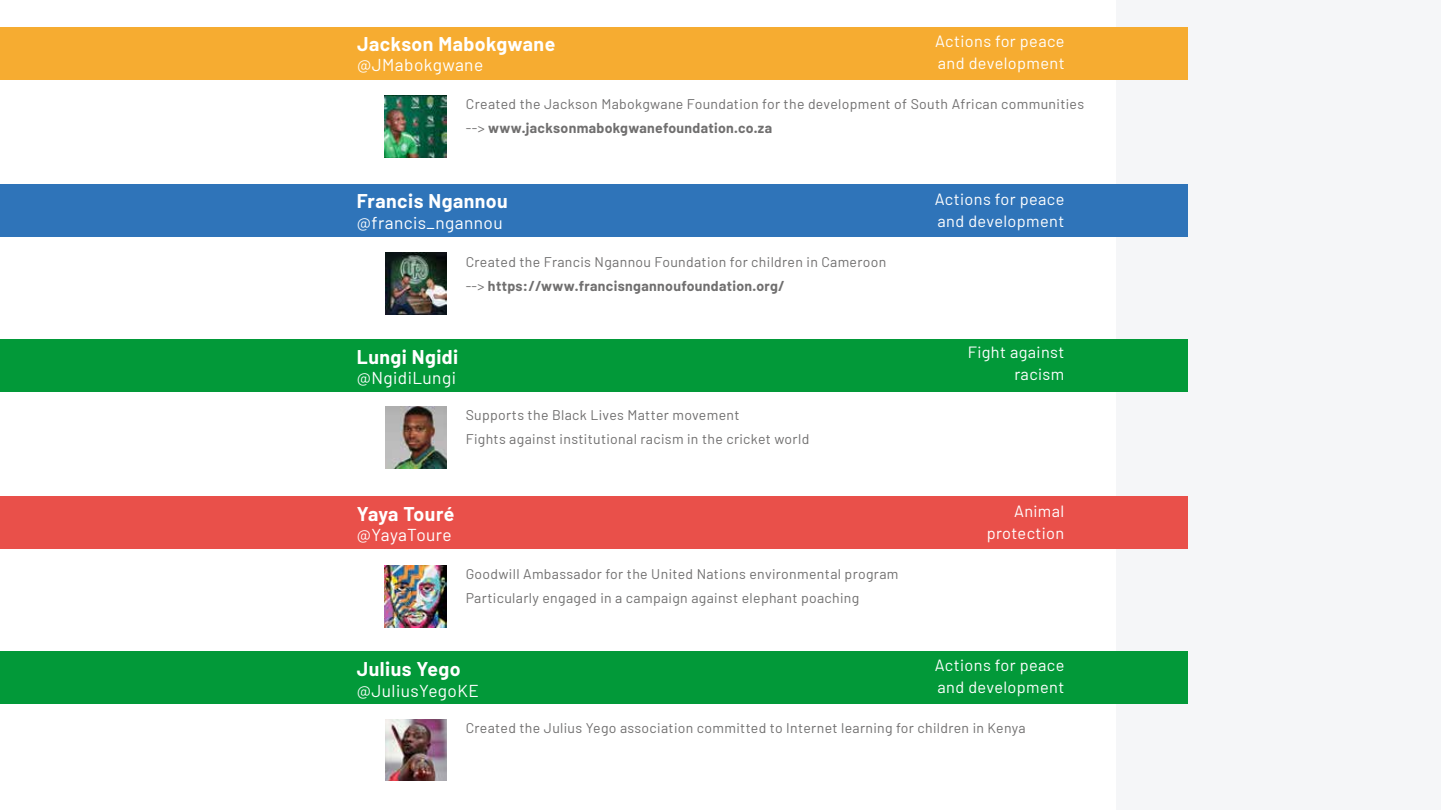
<style>
.page{position:relative;width:1441px;height:810px;background:#fff}
.page>*{position:absolute;margin:0;border:0;box-sizing:border-box;transform-origin:0 0}
.t1{font:700 19.5px "Barlow";letter-spacing:.025em;color:#fff}
.t2{font:17.25px "Barlow";letter-spacing:.025em;color:#fff}
.t3{font:16.2px/21.8px "Barlow";letter-spacing:.025em;color:#fff}
.t4{font:14.1px/23.9px "Barlow";letter-spacing:.025em;color:#706f6f}
.s1{font-weight:700}
</style>
<div class="page">
<div style="left:1116px;top:0;width:324px;height:810px;background:#f5f6f8"></div>
<div style="left:0;top:27px;width:1186px;height:52px;background:#f6ac31"></div>
<div style="left:0;top:185px;width:1186px;height:52px;background:#2f74b9"></div>
<div style="left:0;top:339px;width:1186px;height:53px;background:#029939"></div>
<div style="left:0;top:497px;width:1186px;height:52px;background:#e9504a"></div>
<div style="left:0;top:651px;width:1186px;height:53px;background:#029939"></div>
<img style="left:384px;top:95px;width:63px;height:63px">
<img style="left:385px;top:253px;width:62px;height:61px">
<img style="left:385px;top:406px;width:62px;height:62px">
<img style="left:384px;top:565px;width:62px;height:62px">
<img style="left:385px;top:719px;width:62px;height:62px">
<h1 class="t1" style="left:357px;top:31px;width:200px">Jackson Mabokgwane</h1>
<p class="t2" style="left:357px;top:54px;width:128px">@JMabokgwane</p>
<p class="t3" style="left:935px;top:30px;width:131px">Actions for peace and development</p>
<p class="t4" style="left:466px;top:92px;width:619px">Created the Jackson Mabokgwane Foundation for the development of South African communities --&gt; <span class="s1">www.jacksonmabokgwanefoundation.co.za</span></p>
<h1 class="t1" style="left:357px;top:189px;width:152px">Francis Ngannou</h1>
<p class="t2" style="left:357px;top:212px;width:147px">@francis_ngannou</p>
<p class="t4" style="left:465px;top:249px;width:422px">Created the Francis Ngannou Foundation for children in Cameroon --&gt; <span class="s1">https://www.francisngannoufoundation.org/</span></p>
<h1 class="t1" style="left:357px;top:344px;width:103px">Lungi Ngidi</h1>
<p class="t2" style="left:357px;top:367px;width:100px">@NgidiLungi</p>
<p class="t4" style="left:465px;top:403px;width:345px">Supports the Black Lives Matter movement<br>Fights against institutional racism in the cricket world</p>
<h1 class="t1" style="left:357px;top:501px;width:99px">Yaya Touré</h1>
<p class="t2" style="left:357px;top:524px;width:96px">@YayaToure</p>
<p class="t4" style="left:465px;top:562px;width:434px">Goodwill Ambassador for the United Nations environmental program<br>Particularly engaged in a campaign against elephant poaching</p>
<p class="t3" style="left:934px;top:188px;width:131px">Actions for peace and development</p>
<p class="t3" style="left:967px;top:341px;width:98px;text-align:right">Fight against racism</p>
<p class="t3" style="left:986px;top:500px;width:79px;text-align:right">Animal protection</p>
<p class="t3" style="left:934px;top:654px;width:131px">Actions for peace and development</p>
<p class="t4" style="left:465px;top:716px;width:561px">Created the Julius Yego association committed to Internet learning for children in Kenya</p>
<h1 class="t1" style="left:357px;top:657px;width:105px">Julius Yego</h1>
<p class="t2" style="left:357px;top:680px;width:124px">@JuliusYegoKE</p>
</div>
